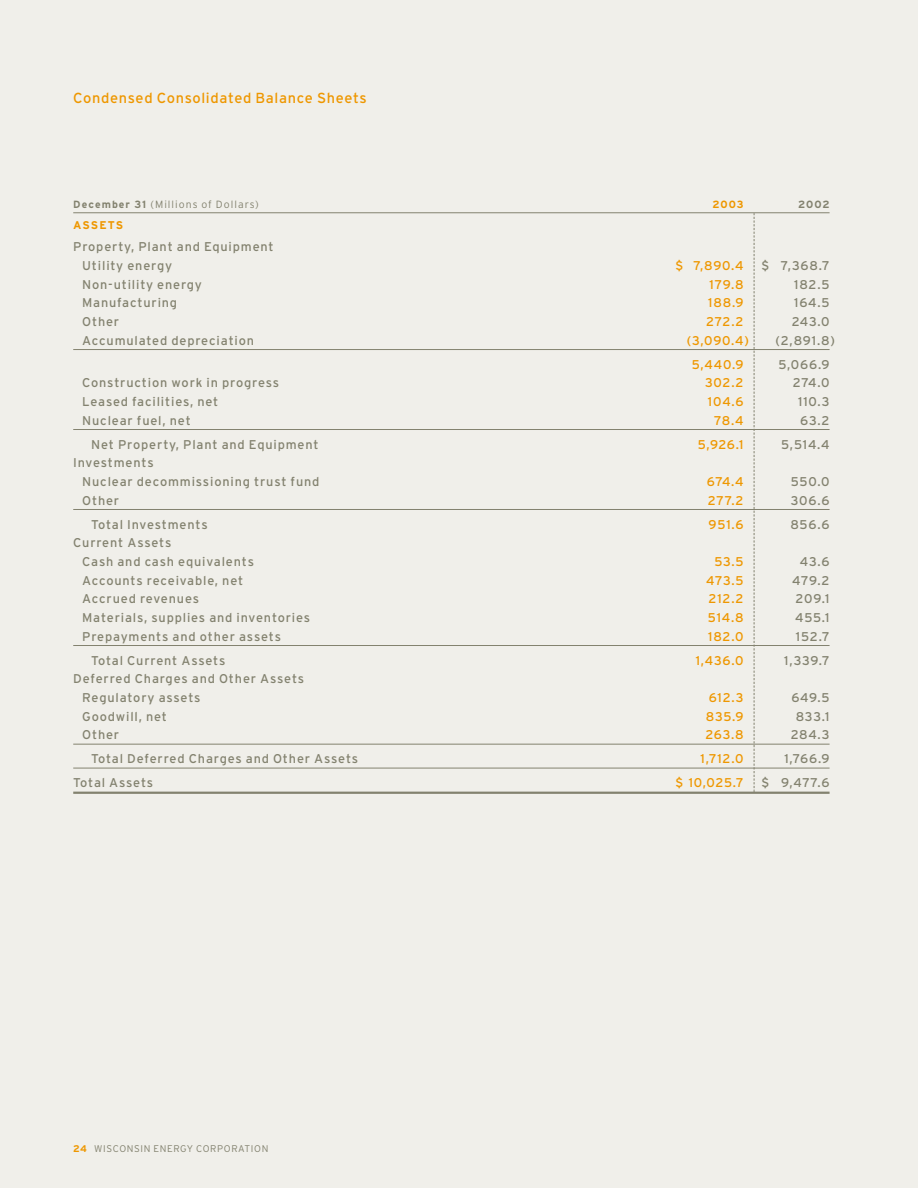
<style>
.page{position:relative;width:918px;height:1188px;background:#f0efea}
.page>*{position:absolute;margin:0;border:0;box-sizing:border-box;transform-origin:0 0}
.t1{font:14.55px "Interstate";letter-spacing:.045em;color:#ee9700}
.t2{font:12.75px/18.8px "Interstate";letter-spacing:.065em;color:#83826f}
.t3{font:12.75px "Interstate";letter-spacing:.055em;color:#ee9700}
.t4{font:700 11.25px "Interstate";letter-spacing:.09em;color:#ee9700}
.t5{font:300 10.5px "Interstate";letter-spacing:.095em;color:#83826f}
.t6{font:700 10.5px "Interstate";color:#ee9700}
.t7{font:700 10.5px "Interstate";color:#83826f}
.t8{font:300 9.75px "Interstate";letter-spacing:.065em;color:#83826f}
.s1{font-weight:700}
.s2{font-weight:700;color:#ee9700}
</style>
<div class="page">
<hr style="left:73px;top:212px;width:757px;height:1px;background:#83826f">
<hr style="left:73px;top:349px;width:757px;height:1px;background:#83826f">
<hr style="left:73px;top:429px;width:757px;height:1px;background:#83826f">
<hr style="left:73px;top:509px;width:757px;height:1px;background:#83826f">
<hr style="left:73px;top:645px;width:757px;height:1px;background:#83826f">
<hr style="left:73px;top:744px;width:757px;height:1px;background:#83826f">
<hr style="left:73px;top:768px;width:757px;height:1px;background:#83826f">
<hr style="left:73px;top:792px;width:757px;height:2px;background:#83826f">
<svg style="left:754px;top:213px;width:1px;height:579px"></svg>
<p class="t1" style="left:73px;top:92px;width:295px">Condensed Consolidated Balance Sheets</p>
<p class="t5" style="left:73px;top:200px;width:187px"><span class="s1">December 31</span> (Millions of Dollars)</p>
<p class="t6" style="left:712px;top:200px;width:33px">2003</p>
<p class="t7" style="left:798px;top:200px;width:33px">2002</p>
<p class="t4" style="left:73px;top:221px;width:52px">ASSETS</p>
<p class="t2" style="left:82px;top:239px;width:193px;text-indent:-9px">Property, Plant and Equipment<br>Utility energy</p>
<p class="t3" style="left:676px;top:261px;width:70px">$ 7,890.4</p>
<p class="t2" style="left:762px;top:257px;width:70px">$ 7,368.7</p>
<p class="t2" style="left:82px;top:276px;width:121px">Non-utility energy</p>
<p class="t3" style="left:710px;top:279px;width:35px">179.8</p>
<p class="t2" style="left:794px;top:276px;width:37px">182.5</p>
<p class="t2" style="left:82px;top:295px;width:97px">Manufacturing</p>
<p class="t3" style="left:708px;top:298px;width:37px">188.9</p>
<p class="t2" style="left:794px;top:295px;width:37px">164.5</p>
<p class="t2" style="left:82px;top:313px;width:39px">Other</p>
<p class="t3" style="left:706px;top:317px;width:39px">272.2</p>
<p class="t2" style="left:792px;top:313px;width:39px">243.0</p>
<p class="t2" style="left:82px;top:332px;width:173px">Accumulated depreciation</p>
<p class="t3" style="left:687px;top:335px;width:64px">(3,090.4)</p>
<p class="t2" style="left:775px;top:332px;width:61px">(2,891.8)</p>
<p class="t3" style="left:692px;top:359px;width:53px">5,440.9</p>
<p class="t2" style="left:778px;top:356px;width:53px">5,066.9</p>
<p class="t2" style="left:82px;top:375px;width:198px">Construction work in progress</p>
<p class="t3" style="left:705px;top:378px;width:40px">302.2</p>
<p class="t2" style="left:793px;top:375px;width:38px">274.0</p>
<p class="t2" style="left:82px;top:393px;width:138px">Leased facilities, net</p>
<p class="t3" style="left:708px;top:397px;width:37px">104.6</p>
<p class="t2" style="left:798px;top:393px;width:33px">110.3</p>
<p class="t2" style="left:82px;top:412px;width:110px">Nuclear fuel, net</p>
<p class="t3" style="left:714px;top:415px;width:31px">78.4</p>
<p class="t2" style="left:800px;top:412px;width:31px">63.2</p>
<p class="t2" style="left:91px;top:436px;width:229px">Net Property, Plant and Equipment</p>
<p class="t3" style="left:698px;top:439px;width:47px">5,926.1</p>
<p class="t2" style="left:781px;top:436px;width:50px">5,514.4</p>
<p class="t2" style="left:82px;top:455px;width:239px;text-indent:-9px">Investments<br>Nuclear decommissioning trust fund</p>
<p class="t3" style="left:707px;top:477px;width:38px">674.4</p>
<p class="t2" style="left:791px;top:473px;width:40px">550.0</p>
<p class="t2" style="left:82px;top:492px;width:39px">Other</p>
<p class="t3" style="left:708px;top:495px;width:37px">277.2</p>
<p class="t2" style="left:791px;top:492px;width:40px">306.6</p>
<p class="t2" style="left:91px;top:516px;width:118px">Total Investments</p>
<p class="t3" style="left:709px;top:519px;width:36px">951.6</p>
<p class="t2" style="left:790px;top:516px;width:41px">856.6</p>
<p class="t2" style="left:82px;top:535px;width:173px;text-indent:-9px">Current Assets<br>Cash and cash equivalents</p>
<p class="t3" style="left:714px;top:557px;width:31px">53.5</p>
<p class="t2" style="left:800px;top:553px;width:31px">43.6</p>
<p class="t2" style="left:82px;top:572px;width:163px">Accounts receivable, net</p>
<p class="t3" style="left:706px;top:575px;width:39px">473.5</p>
<p class="t2" style="left:792px;top:572px;width:39px">479.2</p>
<p class="t2" style="left:82px;top:591px;width:118px">Accrued revenues</p>
<p class="t3" style="left:709px;top:594px;width:37px">212.2</p>
<p class="t2" style="left:796px;top:591px;width:36px">209.1</p>
<p class="t2" style="left:82px;top:609px;width:230px">Materials, supplies and inventories</p>
<p class="t3" style="left:708px;top:613px;width:37px">514.8</p>
<p class="t2" style="left:795px;top:609px;width:36px">455.1</p>
<p class="t2" style="left:82px;top:628px;width:200px">Prepayments and other assets</p>
<p class="t3" style="left:708px;top:631px;width:37px">182.0</p>
<p class="t2" style="left:796px;top:628px;width:35px">152.7</p>
<p class="t2" style="left:91px;top:652px;width:136px">Total Current Assets</p>
<p class="t3" style="left:696px;top:655px;width:49px">1,436.0</p>
<p class="t2" style="left:784px;top:652px;width:47px">1,339.7</p>
<p class="t2" style="left:82px;top:671px;width:224px;text-indent:-9px">Deferred Charges and Other Assets<br>Regulatory assets</p>
<p class="t3" style="left:709px;top:693px;width:36px">612.3</p>
<p class="t2" style="left:791px;top:689px;width:40px">649.5</p>
<p class="t2" style="left:82px;top:708px;width:86px">Goodwill, net</p>
<p class="t3" style="left:706px;top:711px;width:39px">835.9</p>
<p class="t2" style="left:796px;top:708px;width:35px">833.1</p>
<p class="t2" style="left:82px;top:727px;width:39px">Other</p>
<p class="t3" style="left:705px;top:730px;width:40px">263.8</p>
<p class="t2" style="left:791px;top:727px;width:40px">284.3</p>
<p class="t2" style="left:91px;top:751px;width:269px">Total Deferred Charges and Other Assets</p>
<p class="t3" style="left:701px;top:754px;width:45px">1,712.0</p>
<p class="t2" style="left:784px;top:751px;width:47px">1,766.9</p>
<p class="t2" style="left:73px;top:775px;width:82px">Total Assets</p>
<p class="t3" style="left:676px;top:778px;width:70px">$ 10,025.7</p>
<p class="t2" style="left:762px;top:775px;width:70px">$ 9,477.6</p>
<p class="t8" style="left:73px;top:1145px;width:197px"><span class="s2">24</span> WISCONSIN ENERGY CORPORATION</p>
</div>
